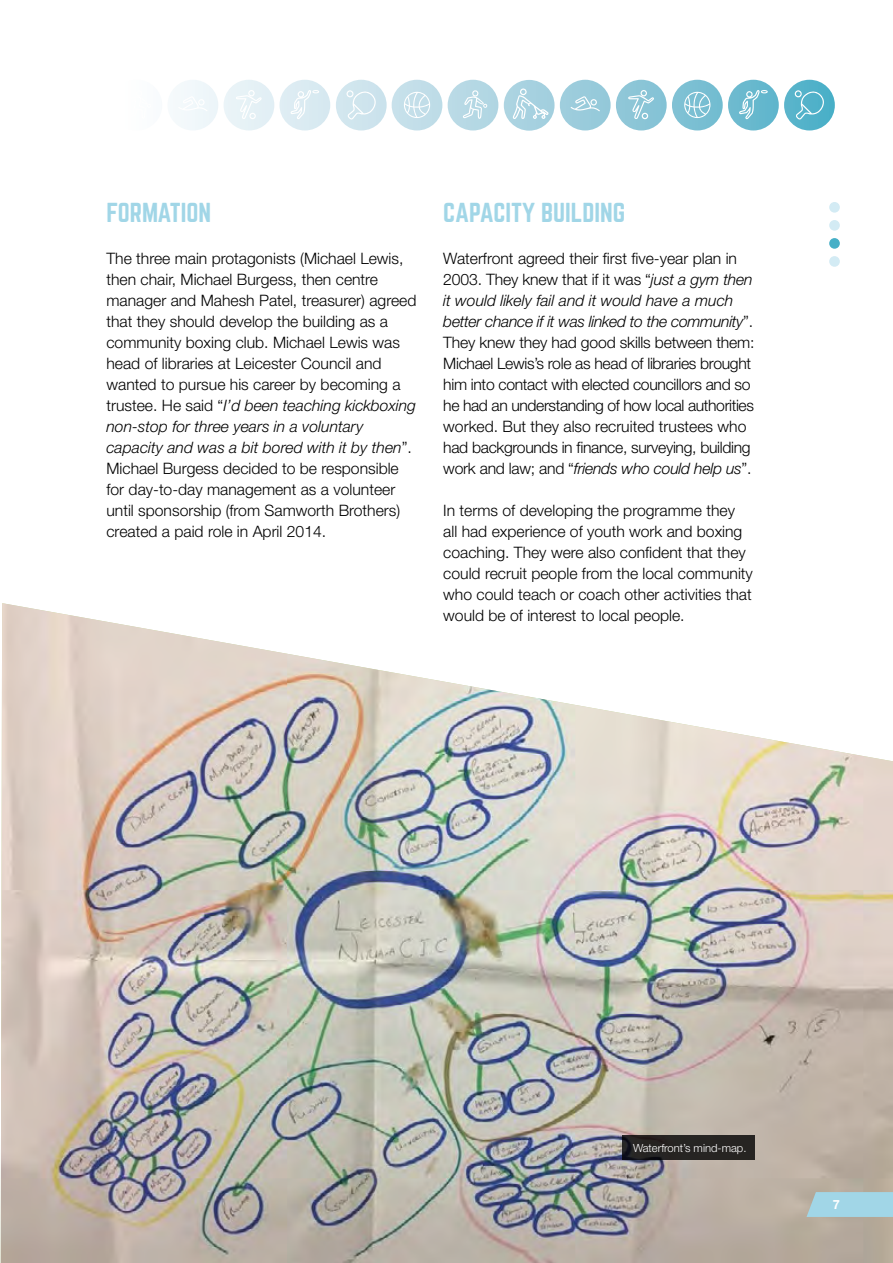
<style>
.page{position:relative;width:893px;height:1263px;background:#fff}
.page>*{position:absolute;margin:0;border:0;box-sizing:border-box;transform-origin:0 0}
._2_-_heading{font:24px "Norwester";color:#a1d6e7}
.BODY{font:24px "Norwester";color:#a1d6e7}
.BODY-2{font:300 15.75px/21px "Helvetica Neue LT Std";color:#000}
.BODY-3{font:300 15.75px/21px "Helvetica Neue LT Std";letter-spacing:-.02em;color:#000}
.t1{font:700 12.75px "Helvetica Neue LT Std";color:#fff}
.t2{font:300 11.25px "Helvetica Neue LT Std";color:#fff}
.s1{font-style:italic}
</style>
<div class="page">
<div style="left:829px;top:238px;width:11px;height:11px;background:#46afc7;border-radius:50%"></div>
<div style="left:829px;top:256px;width:11px;height:11px;background:#d3ebf4;border-radius:50%"></div>
<div style="left:829px;top:202px;width:11px;height:11px;background:#d3ebf4;border-radius:50%"></div>
<div style="left:829px;top:220px;width:11px;height:11px;background:#d3ebf4;border-radius:50%"></div>
<svg style="left:175px;top:80px;width:43px;height:50px"></svg>
<svg style="left:448px;top:80px;width:50px;height:50px"></svg>
<svg style="left:336px;top:80px;width:106px;height:50px"></svg>
<svg style="left:224px;top:80px;width:106px;height:50px"></svg>
<svg style="left:504px;top:80px;width:331px;height:51px"></svg>
<img style="left:1px;top:603px;width:892px;height:660px">
<div style="left:622px;top:1135px;width:133px;height:25px;background:#262422"></div>
<div style="left:806px;top:1192px;width:87px;height:25px;background:#a1d6e7"></div>
<p class="BODY" style="left:106px;top:201px;width:106px">FORMATION</p>
<p class="BODY-2" style="left:106px;top:247px;width:311px">The three main protagonists (Michael Lewis, then chair, Michael Burgess, then centre manager and Mahesh Patel, treasurer) agreed that they should develop the building as a community boxing club. Michael Lewis was head of libraries at Leicester Council and wanted to pursue his career by becoming a trustee. He said “<span class="s1">I’d been teaching kickboxing non-stop for three years in a voluntary capacity and was a bit bored with it by then</span>”.<br>Michael Burgess decided to be responsible for day-to-day management as a volunteer until sponsorship (from Samworth Brothers) created a paid role in April 2014.</p>
<p class="_2_-_heading" style="left:443px;top:201px;width:184px">CAPACITY BUILDING</p>
<p class="BODY-3" style="left:443px;top:247px;width:313px">Waterfront agreed their first five-year plan in 2003. They knew that if it was “<span class="s1">just a gym then it would likely fail and it would have a much better chance if it was linked to the community</span>”.<br>They knew they had good skills between them:<br>Michael Lewis’s role as head of libraries brought him into contact with elected councillors and so he had an understanding of how local authorities worked. But they also recruited trustees who had backgrounds in finance, surveying, building work and law; and “<span class="s1">friends who could help us</span>”.</p>
<p class="BODY-2" style="left:443px;top:499px;width:311px">In terms of developing the programme they all had experience of youth work and boxing coaching. They were also confident that they could recruit people from the local community who could teach or coach other activities that would be of interest to local people.</p>
<p class="t2" style="left:633px;top:1141px;width:115px">Waterfront’s mind-map.</p>
<p class="t1" style="left:833px;top:1196px;width:9px">7</p>
</div>
